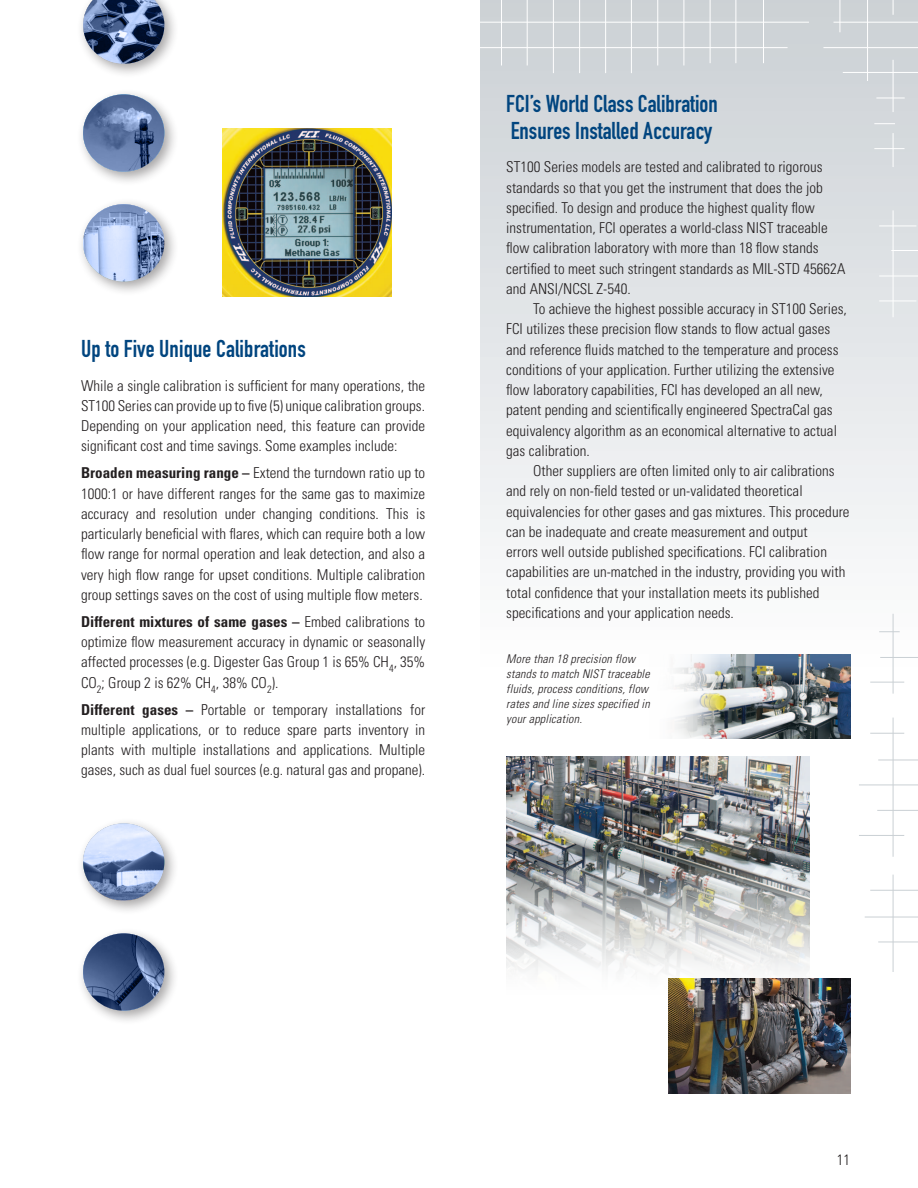
<style>
.page{position:relative;width:918px;height:1188px;background:#fff}
.page>*{position:absolute;margin:0;border:0;box-sizing:border-box;transform-origin:0 0}
.Subhead{font:24px/27px "DIN Engschrift Std";color:#01457f}
.Text_first_paragraph{font:300 condensed 15px/20.2px "Univers LT Std";color:#231f20;text-align:justify}
.Text{font:300 condensed 15px/20.2px "Univers LT Std";color:#231f20}
.t1{font:italic 300 condensed 12px/15px "Univers LT Std";letter-spacing:.02em;color:#231f20}
.s1{font-weight:700}
</style>
<div class="page">
<div style="left:481px;top:0;width:437px;height:675px;background:linear-gradient(to bottom,#cbd0d5,#fdfefe)"></div>
<hr style="left:710px;top:0;width:1px;height:63px;background:#fff">
<hr style="left:736px;top:0;width:1px;height:63px;background:#fff">
<hr style="left:840px;top:0;width:1px;height:32px;background:#fff">
<svg style="left:893px;top:0;width:1px;height:15px"></svg>
<hr style="left:893px;top:60px;width:1px;height:52px;background:#fff">
<hr style="left:893px;top:133px;width:1px;height:34px;background:#fff">
<hr style="left:893px;top:210px;width:1px;height:107px;background:#fff">
<hr style="left:893px;top:614px;width:1px;height:80px;background:#cad0d4">
<hr style="left:893px;top:718px;width:1px;height:139px;background:#cad0d4">
<hr style="left:893px;top:875px;width:1px;height:97px;background:#cad0d4">
<hr style="left:763px;top:0;width:1px;height:63px;background:#fff">
<hr style="left:867px;top:0;width:1px;height:81px;background:#fff">
<hr style="left:472px;top:22px;width:337px;height:1px;background:#fff">
<hr style="left:834px;top:22px;width:84px;height:1px;background:#fff">
<hr style="left:472px;top:47px;width:316px;height:1px;background:#fff">
<hr style="left:823px;top:47px;width:95px;height:1px;background:#fff">
<hr style="left:843px;top:72px;width:75px;height:1px;background:#fff">
<svg style="left:876px;top:98px;width:29px;height:1px"></svg>
<svg style="left:874px;top:123px;width:21px;height:1px"></svg>
<hr style="left:874px;top:148px;width:31px;height:1px;background:#fff">
<hr style="left:870px;top:682px;width:34px;height:1px;background:#cad0d4">
<hr style="left:870px;top:733px;width:34px;height:1px;background:#cad0d4">
<hr style="left:870px;top:890px;width:48px;height:1px;background:#cad0d4">
<hr style="left:877px;top:810px;width:41px;height:1px;background:#cad0d4">
<hr style="left:859px;top:785px;width:59px;height:1px;background:#cad0d4">
<hr style="left:878px;top:942px;width:40px;height:1px;background:#cad0d4">
<hr style="left:859px;top:835px;width:45px;height:1px;background:#cad0d4">
<hr style="left:880px;top:657px;width:38px;height:1px;background:#cad0d4">
<svg style="left:879px;top:631px;width:21px;height:1px"></svg>
<hr style="left:878px;top:760px;width:40px;height:1px;background:#cad0d4">
<hr style="left:865px;top:917px;width:53px;height:1px;background:#cad0d4">
<hr style="left:879px;top:226px;width:37px;height:1px;background:#fff">
<hr style="left:879px;top:301px;width:37px;height:1px;background:#fff">
<hr style="left:879px;top:276px;width:39px;height:1px;background:#fff">
<svg style="left:891px;top:250px;width:27px;height:1px"></svg>
<hr style="left:501px;top:0;width:1px;height:65px;background:#fff">
<hr style="left:527px;top:0;width:1px;height:65px;background:#fff">
<hr style="left:657px;top:0;width:1px;height:65px;background:#fff">
<hr style="left:684px;top:0;width:1px;height:65px;background:#fff">
<hr style="left:553px;top:0;width:1px;height:73px;background:#fff">
<hr style="left:579px;top:0;width:1px;height:73px;background:#fff">
<hr style="left:605px;top:0;width:1px;height:73px;background:#fff">
<hr style="left:631px;top:0;width:1px;height:73px;background:#fff">
<img style="left:621px;top:655px;width:229px;height:84px">
<img style="left:506px;top:756px;width:304px;height:243px">
<img style="left:669px;top:979px;width:181px;height:115px">
<img style="left:223px;top:128px;width:169px;height:169px">
<div style="left:76px;top:0;width:103px;height:78px;background:#231f20;opacity:.4"></div>
<div style="left:76px;top:88px;width:103px;height:98px;background:#231f20;opacity:.4"></div>
<img style="left:83px;top:94px;width:81px;height:78px">
<div style="left:76px;top:817px;width:103px;height:98px;background:#231f20;opacity:.4"></div>
<img style="left:83px;top:824px;width:81px;height:77px">
<div style="left:76px;top:198px;width:103px;height:98px;background:#231f20;opacity:.4"></div>
<img style="left:83px;top:204px;width:81px;height:78px">
<div style="left:76px;top:927px;width:103px;height:98px;background:#231f20;opacity:.4"></div>
<img style="left:83px;top:933px;width:81px;height:78px">
<svg style="left:83px;top:0;width:81px;height:64px;background:#607192"></svg>
<svg style="left:83px;top:94px;width:81px;height:78px;background:#5e76a3"></svg>
<svg style="left:83px;top:823px;width:81px;height:78px;background:#9daed1"></svg>
<svg style="left:83px;top:204px;width:81px;height:78px;background:#9db1d9"></svg>
<svg style="left:83px;top:933px;width:81px;height:78px;background:#3b5380"></svg>
<p class="Subhead" style="left:81px;top:335px;width:226px">Up to Five Unique Calibrations</p>
<p class="Text_first_paragraph" style="left:81px;top:375px;width:346px">While a single calibration is sufficient for many operations, the ST100 Series can provide up to five (5) unique calibration groups.<br>Depending on your application need, this feature can provide significant cost and time savings. Some examples include:</p>
<p class="Text_first_paragraph" style="left:81px;top:463px;width:346px"><span class="s1">Broaden measuring range –</span> Extend the turndown ratio up to 1000:1 or have different ranges for the same gas to maximize accuracy and resolution under changing conditions. This is particularly beneficial with flares, which can require both a low flow range for normal operation and leak detection, and also a very high flow range for upset conditions. Multiple calibration group settings saves on the cost of using multiple flow meters.</p>
<p class="Text_first_paragraph" style="left:81px;top:611px;width:346px"><span class="s1">Different mixtures of same gases –</span> Embed calibrations to optimize flow measurement accuracy in dynamic or seasonally affected processes (e.g. Digester Gas Group 1 is 65% CH<sub>4</sub>, 35% CO<sub>2</sub>; Group 2 is 62% CH<sub>4</sub>, 38% CO<sub>2</sub>).</p>
<p class="Text_first_paragraph" style="left:81px;top:699px;width:346px"><span class="s1">Different gases –</span> Portable or temporary installations for multiple applications, or to reduce spare parts inventory in plants with multiple installations and applications. Multiple gases, such as dual fuel sources (e.g. natural gas and propane).</p>
<p class="Subhead" style="left:506px;top:90px;width:213px">FCI’s World Class Calibration<br>Ensures Installed Accuracy</p>
<p class="Text_first_paragraph" style="left:506px;top:157px;width:341px;text-align:left">ST100 Series models are tested and calibrated to rigorous standards so that you get the instrument that does the job specified. To design and produce the highest quality flow instrumentation, FCI operates a world-class NIST traceable flow calibration laboratory with more than 18 flow stands certified to meet such stringent standards as MIL-STD 45662A and ANSI/NCSL Z-540.</p>
<p class="Text" style="left:506px;top:299px;width:342px;text-indent:27px">To achieve the highest possible accuracy in ST100 Series, FCI utilizes these precision flow stands to flow actual gases and reference fluids matched to the temperature and process conditions of your application. Further utilizing the extensive flow laboratory capabilities, FCI has developed an all new, patent pending and scientifically engineered SpectraCal gas equivalency algorithm as an economical alternative to actual gas calibration.</p>
<p class="Text" style="left:506px;top:461px;width:345px;text-indent:27px">Other suppliers are often limited only to air calibrations and rely on non-field tested or un-validated theoretical equivalencies for other gases and gas mixtures. This procedure can be inadequate and create measurement and output<br>errors well outside published specifications. FCI calibration capabilities are un-matched in the industry, providing you with total confidence that your installation meets its published specifications and your application needs.</p>
<p class="t1" style="left:506px;top:652px;width:145px">More than 18 precision flow stands to match NIST traceable fluids, process conditions, flow rates and line sizes specified in your application.</p>
<p class="Text" style="left:837px;top:1150px;width:15px">11</p>
</div>
